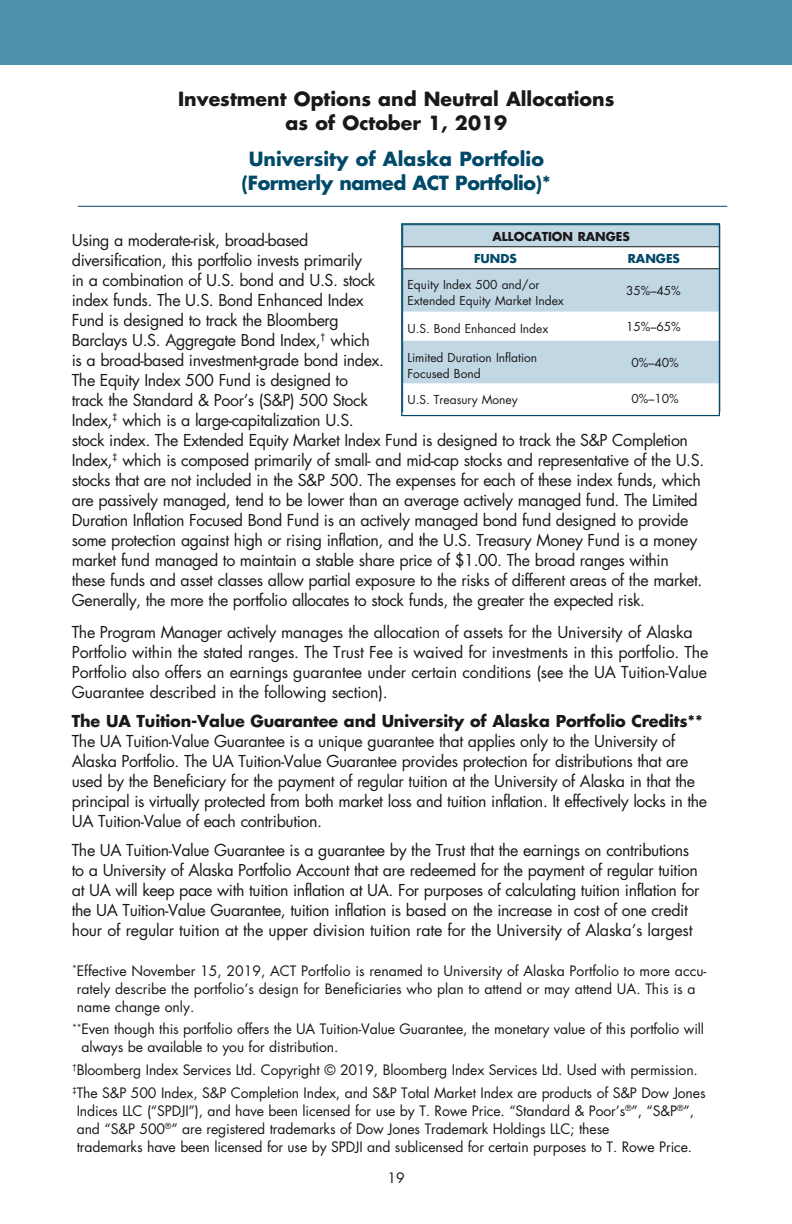
<style>
.page{position:relative;width:792px;height:1224px;background:#fff}
.page>*{position:absolute;margin:0;border:0;box-sizing:border-box;transform-origin:0 0}
.t1{font:700 19px/24px "Futura Std";color:#1a1818;text-align:center}
.t2{font:700 19px/24px "Futura Std";color:#004968;text-align:center}
.t3{font:16px/20px "Futura Std";letter-spacing:-.025em;color:#1a1818}
.t4{font:700 16px "Futura Std";letter-spacing:-.01em;color:#1a1818}
.t5{font:14px/18px "Futura Std";letter-spacing:-.01em;color:#1a1818}
.t6{font:12px/15.8px "Futura Std";color:#1a1818}
.t7{font:700 12px "Futura Std";color:#1a1818}
.t8{font:700 12px "Futura Std";color:#004968}
</style>
<div class="page">
<div style="left:0;top:0;width:792px;height:64px;background:#4d93ae"></div>
<hr style="left:78px;top:206px;width:649px;height:1px;background:#004968">
<div style="left:403px;top:225px;width:315px;height:21px;background:#c1d7e4"></div>
<svg style="left:403px;top:247px;width:315px;height:165px;fill:#c1d7e4"></svg>
<hr style="left:403px;top:246px;width:185px;height:1px;background:#1a1818">
<hr style="left:588px;top:246px;width:131px;height:1px;background:#1a1818">
<hr style="left:403px;top:268px;width:185px;height:1px;background:#1a1818">
<hr style="left:588px;top:268px;width:131px;height:1px;background:#1a1818">
<div style="left:401px;top:223px;width:319px;height:193px;border:1px solid #004968"></div>
<p class="t1" style="left:178px;top:86px;width:438px">Investment Options and Neutral Allocations as of October 1, 2019</p>
<p class="t2" style="left:242px;top:146px;width:311px">University of Alaska Portfolio (Formerly named ACT Portfolio)*</p>
<p class="t3" style="left:72px;top:230px;width:634px">Using a moderate-risk, broad-based<br>diversification, this portfolio invests primarily<br>in a combination of U.S. bond and U.S. stock<br>index funds. The U.S. Bond Enhanced Index<br>Fund is designed to track the Bloomberg<br>Barclays U.S. Aggregate Bond Index,<sup>†</sup> which<br>is a broad-based investment-grade bond index.<br>The Equity Index 500 Fund is designed to<br>track the Standard &amp; Poor’s (S&amp;P) 500 Stock<br>Index,<sup>‡</sup> which is a large-capitalization U.S.<br>stock index. The Extended Equity Market Index Fund is designed to track the S&amp;P Completion Index,<sup>‡</sup> which is composed primarily of small- and mid-cap stocks and representative of the U.S. stocks that are not included in the S&amp;P 500. The expenses for each of these index funds, which are passively managed, tend to be lower than an average actively managed fund. The Limited Duration Inflation Focused Bond Fund is an actively managed bond fund designed to provide some protection against high or rising inflation, and the U.S. Treasury Money Fund is a money market fund managed to maintain a stable share price of $1.00. The broad ranges within these funds and asset classes allow partial exposure to the risks of different areas of the market.<br>Generally, the more the portfolio allocates to stock funds, the greater the expected risk.</p>
<p class="t3" style="left:72px;top:622px;width:638px">The Program Manager actively manages the allocation of assets for the University of Alaska Portfolio within the stated ranges. The Trust Fee is waived for investments in this portfolio. The Portfolio also offers an earnings guarantee under certain conditions (see the UA Tuition-Value Guarantee described in the following section).</p>
<p class="t4" style="left:72px;top:710px;width:632px">The UA Tuition-Value Guarantee and University of Alaska Portfolio Credits**</p>
<p class="t3" style="left:72px;top:731px;width:637px">The UA Tuition-Value Guarantee is a unique guarantee that applies only to the University of Alaska Portfolio. The UA Tuition-Value Guarantee provides protection for distributions that are used by the Beneficiary for the payment of regular tuition at the University of Alaska in that the principal is virtually protected from both market loss and tuition inflation. It effectively locks in the UA Tuition-Value of each contribution.</p>
<p class="t3" style="left:72px;top:840px;width:629px">The UA Tuition-Value Guarantee is a guarantee by the Trust that the earnings on contributions to a University of Alaska Portfolio Account that are redeemed for the payment of regular tuition at UA will keep pace with tuition inflation at UA. For purposes of calculating tuition inflation for the UA Tuition-Value Guarantee, tuition inflation is based on the increase in cost of one credit hour of regular tuition at the upper division tuition rate for the University of Alaska’s largest</p>
<p class="t7" style="left:493px;top:228px;width:139px">ALLOCATION RANGES</p>
<p class="t8" style="left:474px;top:250px;width:44px">FUNDS</p>
<p class="t8" style="left:628px;top:250px;width:54px">RANGES</p>
<p class="t6" style="left:408px;top:277px;width:158px">Equity Index 500 and/or<br>Extended Equity Market Index</p>
<p class="t6" style="left:626px;top:283px;width:56px">35%–45%</p>
<p class="t6" style="left:408px;top:320px;width:142px">U.S. Bond Enhanced Index</p>
<p class="t6" style="left:626px;top:319px;width:56px">15%–65%</p>
<p class="t6" style="left:408px;top:350px;width:131px">Limited Duration Inflation<br>Focused Bond</p>
<p class="t6" style="left:632px;top:355px;width:49px">0%–40%</p>
<p class="t6" style="left:408px;top:392px;width:112px">U.S. Treasury Money</p>
<p class="t6" style="left:632px;top:391px;width:49px">0%–10%</p>
<p class="t5" style="left:77px;top:962px;width:631px;text-indent:-5px"><sup>*</sup>Effective November 15, 2019, ACT Portfolio is renamed to University of Alaska Portfolio to more accu&shy;rately describe the portfolio’s design for Beneficiaries who plan to attend or may attend UA. This is a name change only.</p>
<p class="t5" style="left:82px;top:1020px;width:624px;text-indent:-10px"><sup>**</sup>Even though this portfolio offers the UA Tuition-Value Guarantee, the monetary value of this portfolio will always be available to you for distribution.</p>
<p class="t5" style="left:72px;top:1059px;width:635px;line-height:22.6px"><sup>†</sup>Bloomberg Index Services Ltd. Copyright © 2019, Bloomberg Index Services Ltd. Used with permission. <sup>‡</sup>The S&amp;P 500 Index, S&amp;P Completion Index, and S&amp;P Total Market Index are products of S&amp;P Dow Jones</p>
<p class="t5" style="left:77px;top:1102px;width:619px">Indices LLC (“SPDJI”), and have been licensed for use by T. Rowe Price. “Standard &amp; Poor’s<sup>®</sup>”, “S&amp;P<sup>®</sup>”, and “S&amp;P 500<sup>®</sup>” are registered trademarks of Dow Jones Trademark Holdings LLC; these<br>trademarks have been licensed for use by SPDJI and sublicensed for certain purposes to T. Rowe Price.</p>
<p class="t5" style="left:387px;top:1169px;width:19px">19</p>
</div>
